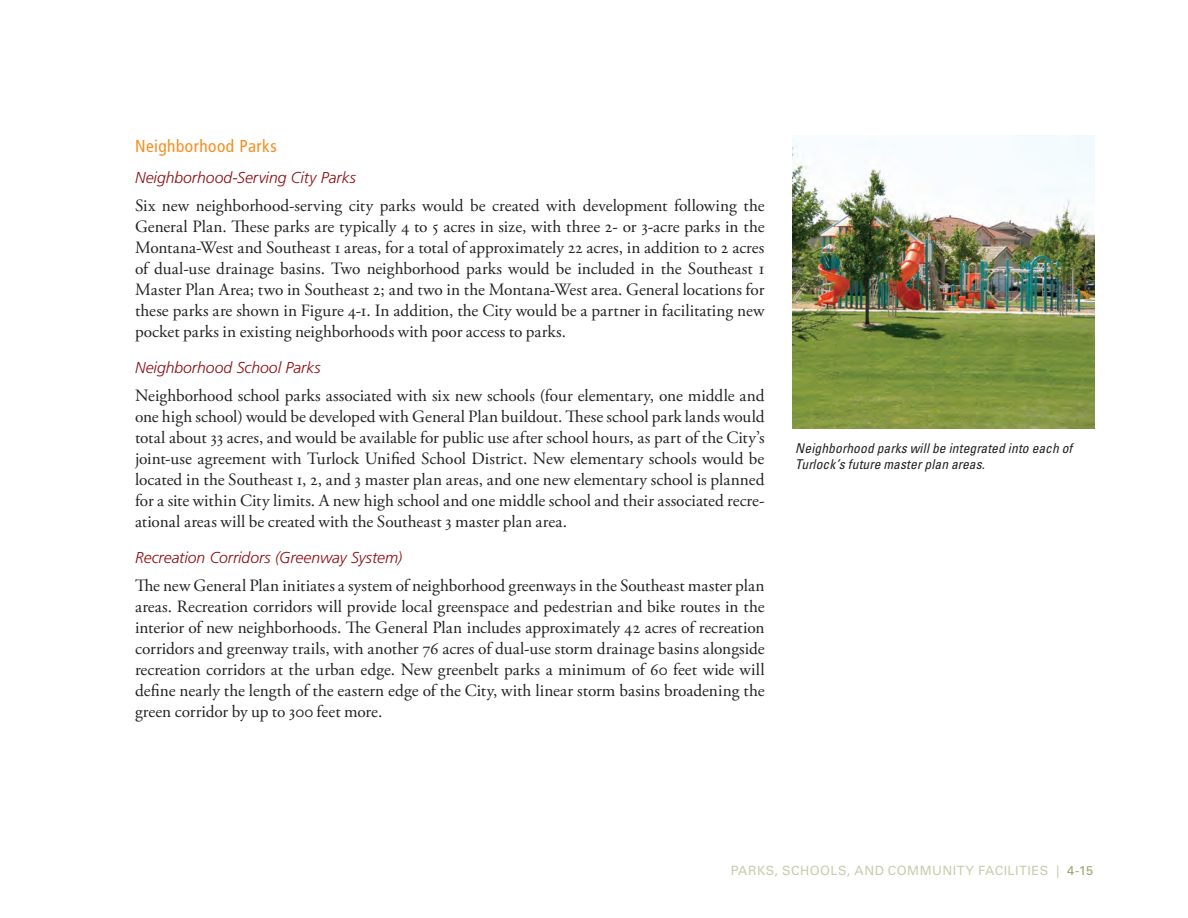
<style>
.page{position:relative;width:1188px;height:918px;background:#fff}
.page>*{position:absolute;margin:0;border:0;box-sizing:border-box;transform-origin:0 0}
.t1{font:17.25px/21px "Adobe Garamond Pro";color:#231f20;text-align:justify}
.t2{font:condensed 17.25px "Frutiger LT Std";letter-spacing:.03em;color:#f68e1e}
.t3{font:italic 300 15.75px "Frutiger LT Std";color:#8e0e12}
.t4{font:italic condensed 13.5px/16.2px "Univers LT Std";letter-spacing:.01em;color:#231f20}
.t5{font:12.75px "Univers LT Std";letter-spacing:.035em;color:#c8cdad}
.s1{color:#99a86d}
</style>
<div class="page">
<img style="left:793px;top:135px;width:301px;height:294px">
<p class="t2" style="left:135px;top:136px;width:143px">Neighborhood Parks</p>
<p class="t3" style="left:135px;top:169px;width:223px">Neighborhood-Serving City Parks</p>
<p class="t1" style="left:135px;top:196px;width:631px">Six new neighborhood-serving city parks would be created with development following the General Plan. These parks are typically 4 to 5 acres in size, with three 2- or 3-acre parks in the Montana-West and Southeast 1 areas, for a total of approximately 22 acres, in addition to 2 acres of dual-use drainage basins. Two neighborhood parks would be included in the Southeast 1<br>Master Plan Area; two in Southeast 2; and two in the Montana-West area. General locations for these parks are shown in Figure 4-1. In addition, the City would be a partner in facilitating new pocket parks in existing neighborhoods with poor access to parks.</p>
<p class="t3" style="left:135px;top:359px;width:187px">Neighborhood School Parks</p>
<p class="t1" style="left:135px;top:386px;width:631px">Neighborhood school parks associated with six new schools (four elementary, one middle and one high school) would be developed with General Plan buildout. These school park lands would total about 33 acres, and would be available for public use after school hours, as part of the City’s joint-use agreement with Turlock Unified School District. New elementary schools would be located in the Southeast 1, 2, and 3 master plan areas, and one new elementary school is planned for a site within City limits. A new high school and one middle school and their associated recre&shy;ational areas will be created with the Southeast 3 master plan area.</p>
<p class="t3" style="left:135px;top:549px;width:269px">Recreation Corridors (Greenway System)</p>
<p class="t1" style="left:135px;top:576px;width:631px">The new General Plan initiates a system of neighborhood greenways in the Southeast master plan areas. Recreation corridors will provide local greenspace and pedestrian and bike routes in the interior of new neighborhoods. The General Plan includes approximately 42 acres of recreation corridors and greenway trails, with another 76 acres of dual-use storm drainage basins alongside recreation corridors at the urban edge. New greenbelt parks a minimum of 60 feet wide will define nearly the length of the eastern edge of the City, with linear storm basins broadening the green corridor by up to 300 feet more.</p>
<p class="t4" style="left:795px;top:440px;width:279px">Neighborhood parks will be integrated into each of<br>Turlock’s future master plan areas.</p>
<p class="t5" style="left:731px;top:863px;width:364px">PARKS, SCHOOLS, AND COMMUNITY FACILITIES | <span class="s1">4-15</span></p>
</div>
